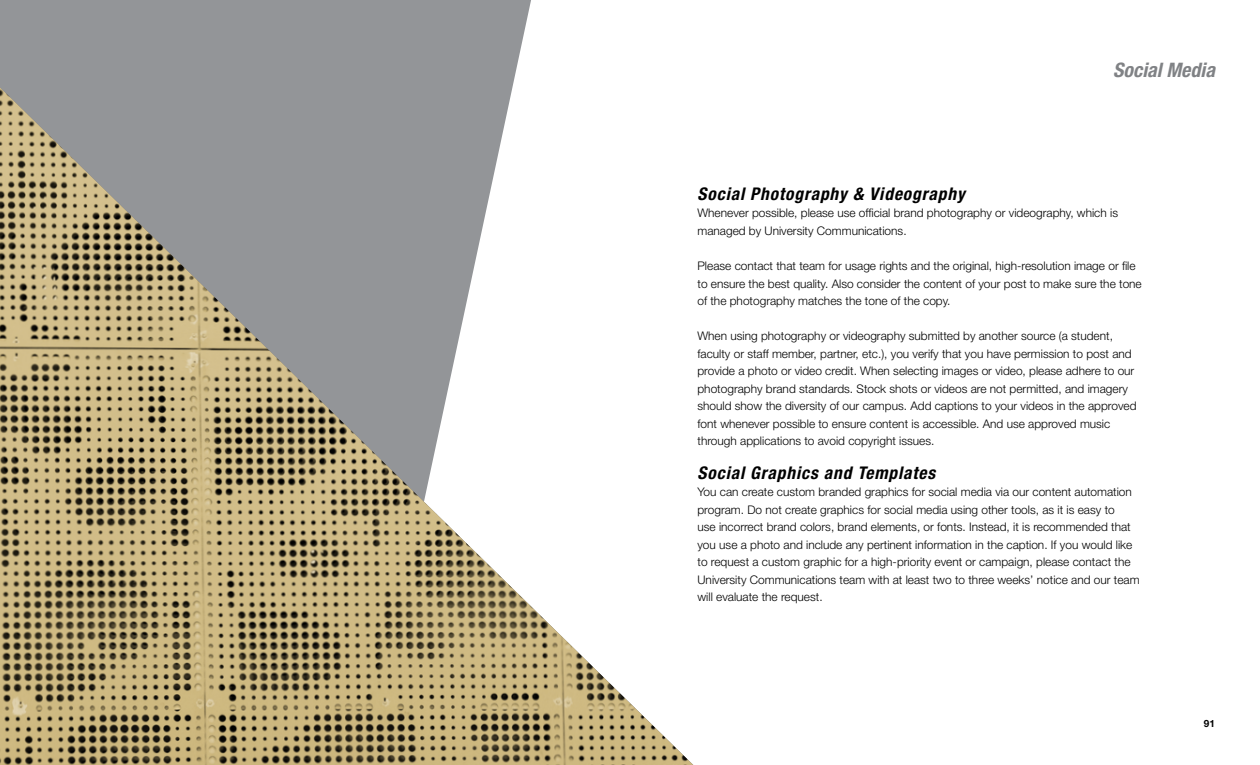
<style>
.page{position:relative;width:1260px;height:765px;background:#fff}
.page>*{position:absolute;margin:0;border:0;box-sizing:border-box;transform-origin:0 0}
.t1{font:italic 700 condensed 20px "Ycyqrq Helvetica Neue LT Std";color:#808285}
.t2{font:italic 700 condensed 17.5px "Jvmdnd Helvetica Neue LT Std";letter-spacing:.05em;color:#000}
.t3{font:300 11.88px/17.5px "Nsvxsj Helvetica Neue LT Std";color:#000}
.t4{font:700 10px "Hjtqsx Helvetica Neue LT Std";color:#000}
</style>
<div class="page">
<div style="left:0;top:0;width:531px;height:88px;background:#939598"></div>
<img style="left:0;top:88px;width:693px;height:677px">
<h1 class="t1" style="left:1113px;top:58px;width:103px">Social Media</h1>
<h3 class="t2" style="left:698px;top:183px;width:269px">Social Photography &amp; Videography</h3>
<p class="t3" style="left:698px;top:204px;width:422px">Whenever possible, please use offcial brand photography or videography, which is managed by University Communications.</p>
<p class="t3" style="left:698px;top:257px;width:446px">Please contact that team for usage rights and the original, high-resolution image or fle to ensure the best quality. Also consider the content of your post to make sure the tone of the photography matches the tone of the copy.</p>
<p class="t3" style="left:698px;top:327px;width:441px">When using photography or videography submitted by another source (a student, faculty or staff member, partner, etc.), you verify that you have permission to post and provide a photo or video credit. When selecting images or video, please adhere to our photography brand standards. Stock shots or videos are not permitted, and imagery should show the diversity of our campus. Add captions to your videos in the approved font whenever possible to ensure content is accessible. And use approved music through applications to avoid copyright issues.</p>
<h3 class="t2" style="left:698px;top:462px;width:239px">Social Graphics and Templates</h3>
<p class="t3" style="left:698px;top:483px;width:444px">You can create custom branded graphics for social media via our content automation program. Do not create graphics for social media using other tools, as it is easy to<br>use incorrect brand colors, brand elements, or fonts. Instead, it is recommended that you use a photo and include any pertinent information in the caption. If you would like to request a custom graphic for a high-priority event or campaign, please contact the University Communications team with at least two to three weeks’ notice and our team will evaluate the request.</p>
<p class="t4" style="left:1204px;top:717px;width:13px">91</p>
</div>
